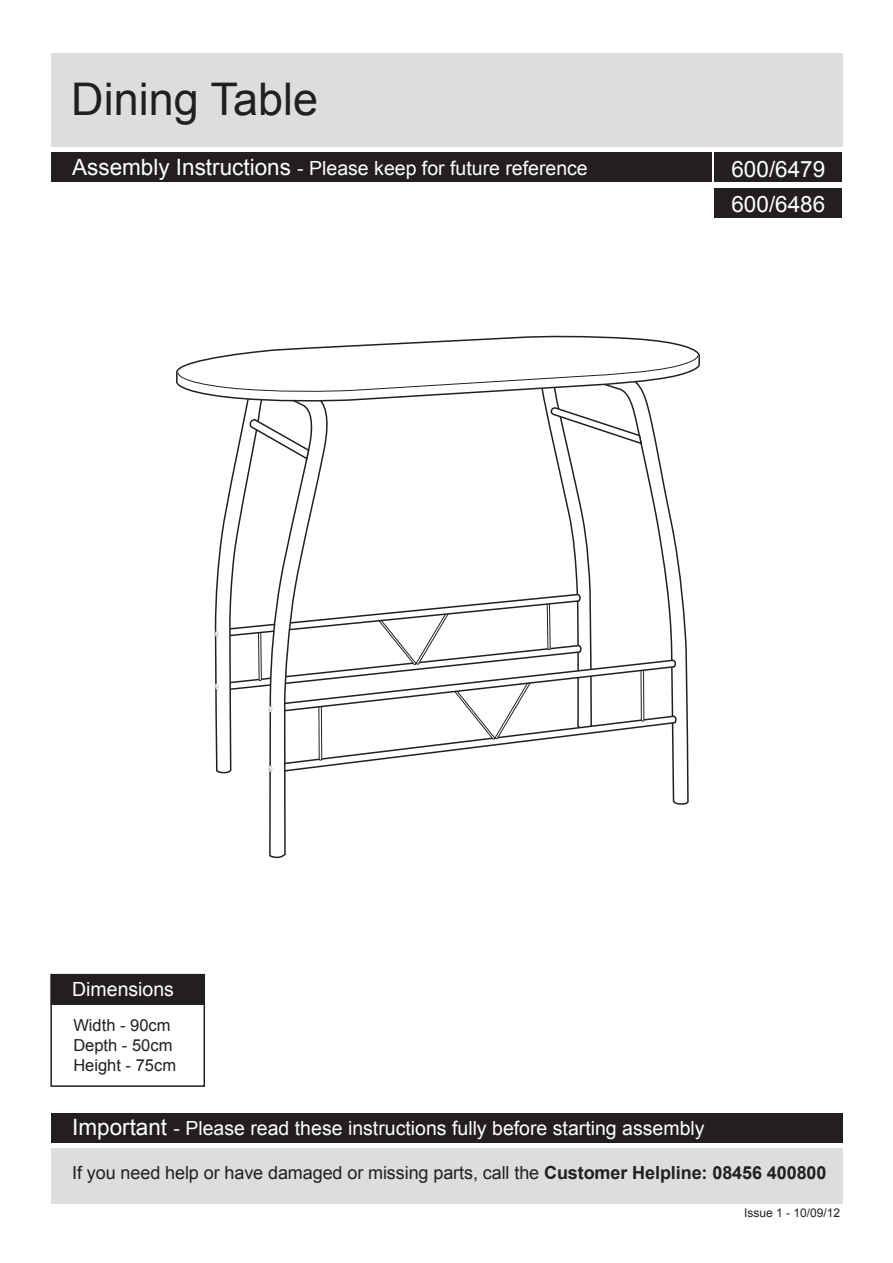
<style>
.page{position:relative;width:893px;height:1263px;background:#fff}
.page>*{position:absolute;margin:0;border:0;box-sizing:border-box;transform-origin:0 0}
.t1{font:45px "Arial";color:#231f20}
.t2{font:22.5px "Arial";color:#fff}
.t3{font:19.5px "Arial";color:#fff}
.t4{font:18px "Arial";letter-spacing:-.005em;color:#231f20}
.t5{font:16.5px/19.8px "Arial";color:#231f20}
.t6{font:12px "Arial";color:#231f20}
.s1{font-size:22.5px}
.s2{font-weight:700}
</style>
<div class="page">
<div style="left:51px;top:1148px;width:791px;height:55px;background:#dcddde"></div>
<div style="left:51px;top:1113px;width:791px;height:30px;background:#231f20"></div>
<div style="left:714px;top:153px;width:128px;height:29px;background:#231f20"></div>
<div style="left:51px;top:153px;width:660px;height:29px;background:#231f20"></div>
<div style="left:51px;top:53px;width:791px;height:94px;background:#dcddde"></div>
<div style="left:50px;top:974px;width:155px;height:113px;border:2px solid #231f20"></div>
<div style="left:51px;top:974px;width:154px;height:31px;background:#231f20"></div>
<svg style="left:556px;top:461px;width:133px;height:344px"></svg>
<svg style="left:214px;top:461px;width:109px;height:398px"></svg>
<svg style="left:176px;top:335px;width:524px;height:126px"></svg>
<svg style="left:215px;top:631px;width:3px;height:6px"></svg>
<svg style="left:215px;top:683px;width:3px;height:6px"></svg>
<svg style="left:224px;top:593px;width:453px;height:180px"></svg>
<div style="left:714px;top:188px;width:128px;height:29px;background:#231f20"></div>
<h1 class="t1" style="left:71px;top:70px;width:248px">Dining Table</h1>
<p class="t3" style="left:72px;top:155px;width:517px"><span class="s1">Assembly Instructions</span> - Please keep for future reference</p>
<p class="t2" style="left:731px;top:154px;width:95px">600/6479</p>
<p class="t3" style="left:72px;top:977px;width:103px">Dimensions</p>
<p class="t5" style="left:73px;top:1016px;width:104px">Width - 90cm<br>Depth - 50cm<br>Height - 75cm</p>
<p class="t2" style="left:731px;top:189px;width:95px">600/6486</p>
<p class="t3" style="left:72px;top:1116px;width:634px"><span class="s1">Important</span> - Please read these instructions fully before starting assembly</p>
<p class="t4" style="left:72px;top:1161px;width:756px">If you need help or have damaged or missing parts, call the <span class="s2">Customer Helpline: 08456 400800</span></p>
<p class="t6" style="left:744px;top:1205px;width:98px">Issue 1 - 10/09/12</p>
</div>
